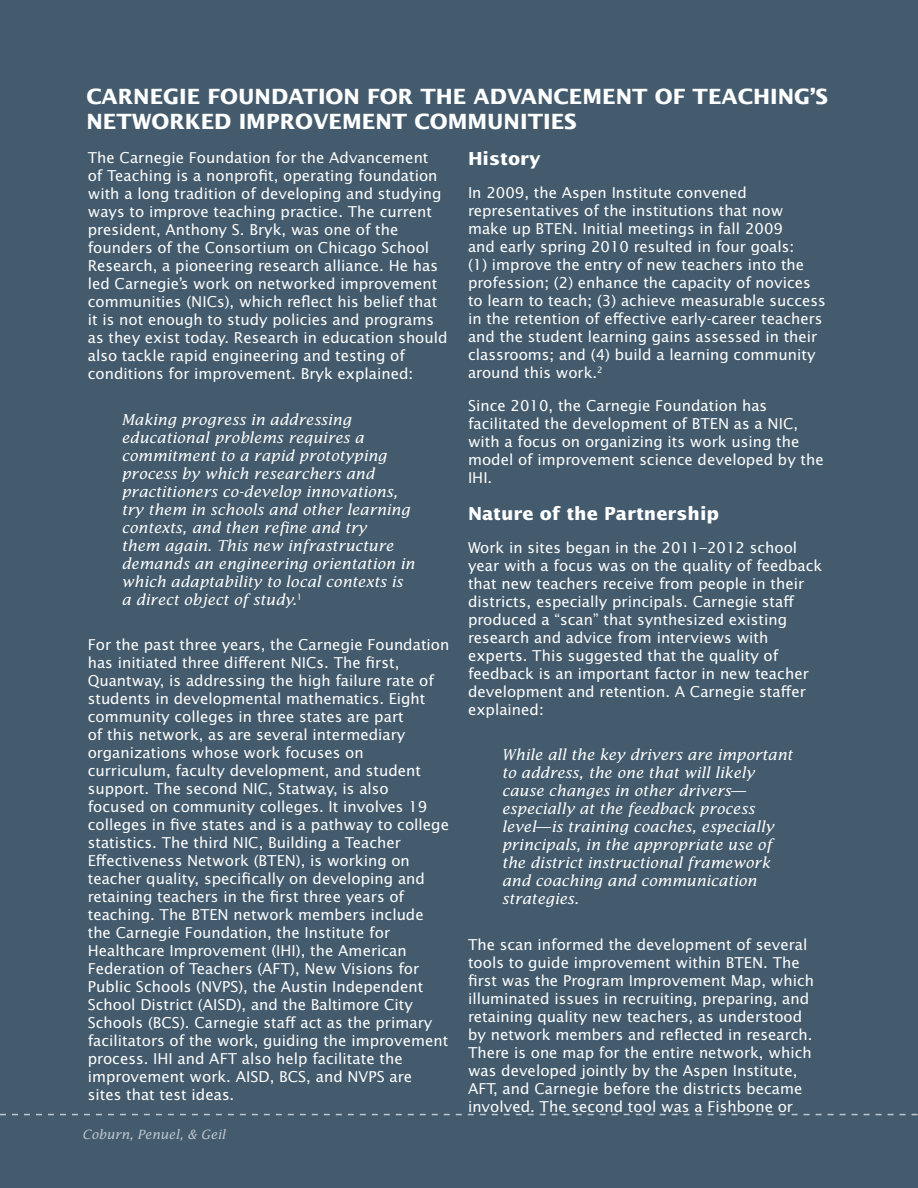
<style>
.page{position:relative;width:918px;height:1188px;background:#435b6d}
.page>*{position:absolute;margin:0;border:0;box-sizing:border-box;transform-origin:0 0}
.Section_Headers{font:700 21px/25.2px "Lucida Sans Std";color:#fff}
.Subheaders{font:700 18px "Lucida Sans Std";color:#fff}
.Call-Out_Boxes{font:15px/18px "Lucida Sans Std";color:#fff}
.Quotes{font:italic 15px/18px "Lucida Std";color:#fff}
.t1{font:italic 12.75px "Lucida Std";color:#bfc7d0}
</style>
<div class="page">
<svg style="left:0;top:1114px;width:918px;height:1px"></svg>
<p class="Section_Headers" style="left:86px;top:84px;width:743px">CARNEGIE FOUNDATION FOR THE ADVANCEMENT OF TEACHING’S<br>NETWORKED IMPROVEMENT COMMUNITIES</p>
<p class="Call-Out_Boxes" style="left:88px;top:149px;width:361px">The Carnegie Foundation for the Advancement<br>of Teaching is a nonprofit, operating foundation with a long tradition of developing and studying ways to improve teaching practice. The current president, Anthony S. Bryk, was one of the founders of the Consortium on Chicago School Research, a pioneering research alliance. He has led Carnegie’s work on networked improvement communities (NICs), which reflect his belief that it is not enough to study policies and programs as they exist today. Research in education should also tackle rapid engineering and testing of conditions for improvement. Bryk explained:</p>
<p class="Quotes" style="left:122px;top:410px;width:295px">Making progress in addressing educational problems requires a commitment to a rapid prototyping process by which researchers and practitioners co-develop innovations, try them in schools and other learning contexts, and then refine and try<br>them again. This new infrastructure demands an engineering orientation in which adaptability to local contexts is a direct object of study.<sup>1</sup></p>
<p class="Call-Out_Boxes" style="left:88px;top:636px;width:363px">For the past three years, the Carnegie Foundation has initiated three different NICs. The first, Quantway, is addressing the high failure rate of students in developmental mathematics. Eight community colleges in three states are part<br>of this network, as are several intermediary organizations whose work focuses on curriculum, faculty development, and student support. The second NIC, Statway, is also focused on community colleges. It involves 19 colleges in five states and is a pathway to college statistics. The third NIC, Building a Teacher Effectiveness Network (BTEN), is working on teacher quality, specifically on developing and retaining teachers in the first three years of teaching. The BTEN network members include the Carnegie Foundation, the Institute for Healthcare Improvement (IHI), the American Federation of Teachers (AFT), New Visions for Public Schools (NVPS), the Austin Independent School District (AISD), and the Baltimore City Schools (BCS). Carnegie staff act as the primary facilitators of the work, guiding the improvement process. IHI and AFT also help facilitate the improvement work. AISD, BCS, and NVPS are<br>sites that test ideas.</p>
<p class="t1" style="left:82px;top:1126px;width:145px">Coburn, Penuel, &amp; Geil</p>
<p class="Subheaders" style="left:468px;top:148px;width:74px">History</p>
<p class="Call-Out_Boxes" style="left:468px;top:184px;width:359px">In 2009, the Aspen Institute convened representatives of the institutions that now make up BTEN. Initial meetings in fall 2009<br>and early spring 2010 resulted in four goals:<br>(1) improve the entry of new teachers into the profession; (2) enhance the capacity of novices to learn to teach; (3) achieve measurable success in the retention of effective early-career teachers and the student learning gains assessed in their classrooms; and (4) build a learning community around this work.<sup>2</sup></p>
<p class="Call-Out_Boxes" style="left:468px;top:397px;width:357px">Since 2010, the Carnegie Foundation has facilitated the development of BTEN as a NIC, with a focus on organizing its work using the model of improvement science developed by the IHI.</p>
<p class="Subheaders" style="left:468px;top:503px;width:253px">Nature of the Partnership</p>
<p class="Call-Out_Boxes" style="left:468px;top:539px;width:356px">Work in sites began in the 2011–2012 school year with a focus was on the quality of feedback that new teachers receive from people in their districts, especially principals. Carnegie staff produced a “scan” that synthesized existing research and advice from interviews with experts. This suggested that the quality of feedback is an important factor in new teacher development and retention. A Carnegie staffer explained:</p>
<p class="Quotes" style="left:502px;top:746px;width:292px">While all the key drivers are important to address, the one that will likely cause changes in other drivers— especially at the feedback process level—is training coaches, especially principals, in the appropriate use of the district instructional framework and coaching and communication strategies.</p>
<p class="Call-Out_Boxes" style="left:468px;top:936px;width:348px">The scan informed the development of several tools to guide improvement within BTEN. The first was the Program Improvement Map, which illuminated issues in recruiting, preparing, and retaining quality new teachers, as understood by network members and reflected in research.<br>There is one map for the entire network, which was developed jointly by the Aspen Institute, AFT, and Carnegie before the districts became involved. The second tool was a Fishbone or</p>
</div>
